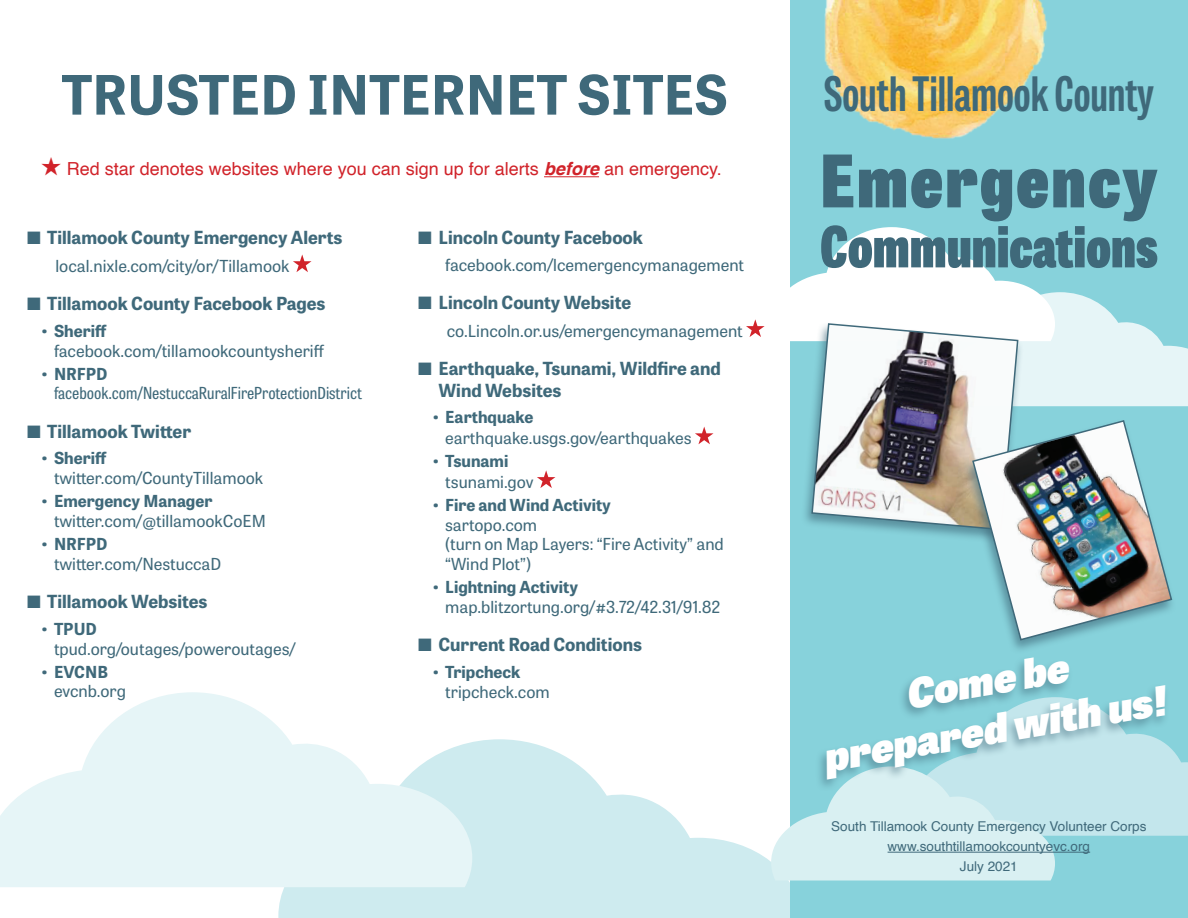
<style>
.page{position:relative;width:1188px;height:918px;background:#fff}
.page>*{position:absolute;margin:0;border:0;box-sizing:border-box;transform-origin:0 0}
.t1{font:800 72px "Tablet Gothic Condensed";letter-spacing:.03em;color:#3f697a;scale:1.08 1}
.t2{font:800 56.25px "Tablet Gothic Condensed";color:#3f697a}
.t3{font:700 54px "Tablet Gothic";color:#3f697a}
.t4{font:700 47.25px "Tablet Gothic Compressed";color:#3f697a}
.t5{font:italic 800 40.5px "Tablet Gothic";color:#fff}
.t6{font:700 18px/21.6px "Tablet Gothic";color:#3f697a}
.t7{font:18px "Helvetica";color:#d1232a}
.List{font:16.5px/19.8px "Tablet Gothic";color:#3f697a}
.t8{font:16.5px/19.8px "Tablet Gothic Condensed";color:#3f697a;scale:1.05 1}
.t9{font:13.5px "Helvetica";color:#3f697a}
.s1{font-weight:700;font-style:italic}
.s2{font-weight:700}
.s3{font-family:"Tablet Gothic";font-weight:700}
</style>
<div class="page">
<svg style="left:278px;top:739px;width:512px;height:179px;fill:#ceebef"></svg>
<svg style="left:0;top:692px;width:472px;height:195px;fill:#e6f5f7"></svg>
<div style="left:790px;top:0;width:398px;height:918px;background:#87d2db"></div>
<svg style="left:771px;top:739px;width:417px;height:141px"></svg>
<div style="left:801px;top:322px;width:222px;height:222px;background:#3f697a;opacity:.62"></div>
<svg style="left:790px;top:227px;width:398px;height:304px"></svg>
<div style="left:962px;top:419px;width:215px;height:235px;background:#3f697a;opacity:.62"></div>
<img style="left:971px;top:419px;width:202px;height:223px">
<img style="left:824px;top:0;width:223px;height:139px">
<hr style="left:888px;top:852px;width:202px;height:1px;background:#3f697a">
<div style="left:815px;top:656px;width:355px;height:136px;background:#3f697a;opacity:.5"></div>
<hr style="left:544px;top:176px;width:55px;height:1px;background:#d1232a">
<svg style="left:293px;top:254px;width:19px;height:18px"></svg>
<svg style="left:746px;top:319px;width:19px;height:18px"></svg>
<svg style="left:695px;top:427px;width:19px;height:17px"></svg>
<svg style="left:537px;top:470px;width:18px;height:18px"></svg>
<p class="t3" style="left:62px;top:57px;width:668px">TRUSTED INTERNET SITES</p>
<p class="t7" style="left:41px;top:155px;width:682px">★ Red star denotes websites where you can sign up for alerts <span class="s1">before</span> an emergency.</p>
<p class="t6" style="left:27px;top:226px;width:317px">■ Tillamook County Emergency Alerts</p>
<p class="List" style="left:55px;top:255px;width:236px">local.nixle.com/city/or/Tillamook</p>
<p class="t6" style="left:27px;top:292px;width:300px">■ Tillamook County Facebook Pages</p>
<p class="List" style="left:54px;top:320px;width:272px;text-indent:-14px"><span class="s2">• Sheriff </span>facebook.com/tillamookcountysheriff</p>
<p class="t8" style="left:54px;top:363px;width:295px;text-indent:-14px"><span class="s3">• NRFPD </span>facebook.com/NestuccaRuralFireProtectionDistrict</p>
<p class="t6" style="left:27px;top:420px;width:166px">■ Tillamook Twitter</p>
<p class="List" style="left:54px;top:448px;width:211px;text-indent:-14px"><span class="s2">• Sheriff </span>twitter.com/CountyTillamook</p>
<p class="List" style="left:54px;top:491px;width:213px;text-indent:-14px"><span class="s2">• Emergency Manager </span>twitter.com/@tillamookCoEM</p>
<p class="List" style="left:54px;top:533px;width:169px;text-indent:-14px"><span class="s2">• NRFPD </span>twitter.com/NestuccaD</p>
<p class="t6" style="left:27px;top:590px;width:182px">■ Tillamook Websites</p>
<p class="List" style="left:54px;top:618px;width:243px;text-indent:-14px"><span class="s2">• TPUD </span>tpud.org/outages/poweroutages/</p>
<p class="List" style="left:54px;top:661px;width:73px;text-indent:-14px"><span class="s2">• EVCNB </span>evcnb.org</p>
<p class="t6" style="left:418px;top:226px;width:226px">■ Lincoln County Facebook</p>
<p class="List" style="left:445px;top:254px;width:301px">facebook.com/lcemergencymanagement</p>
<p class="t6" style="left:418px;top:291px;width:214px">■ Lincoln County Website</p>
<p class="List" style="left:447px;top:320px;width:298px">co.Lincoln.or.us/emergencymanagement</p>
<p class="t6" style="left:438px;top:357px;width:284px;text-indent:-20px">■ Earthquake, Tsunami, Wildfire and<br>Wind Websites</p>
<p class="List" style="left:445px;top:406px;width:248px;line-height:20.7px;text-indent:-14px"><span class="s2">• Earthquake </span>earthquake.usgs.gov/earthquakes</p>
<p class="List" style="left:445px;top:450px;width:90px;line-height:20.7px;text-indent:-14px"><span class="s2">• Tsunami </span>tsunami.gov</p>
<p class="List" style="left:445px;top:494px;width:280px;text-indent:-14px"><span class="s2">• Fire and Wind Activity<br></span>sartopo.com<br>(turn on Map Layers: “Fire Activity” and “Wind Plot”)</p>
<p class="List" style="left:445px;top:577px;width:277px;text-indent:-14px"><span class="s2">• Lightning Activity </span>map.blitzortung.org/#3.72/42.31/91.82</p>
<p class="t6" style="left:418px;top:633px;width:225px">■ Current Road Conditions</p>
<p class="List" style="left:445px;top:661px;width:106px;text-indent:-14px"><span class="s2">• Tripcheck </span>tripcheck.com</p>
<p class="t4" style="left:824px;top:61px;width:331px">South Tillamook County</p>
<p class="t1" style="left:821px;top:128px;width:312px">Emergency</p>
<p class="t2" style="left:820px;top:206px;width:339px">Communications</p>
<p class="t5" style="left:902px;top:664px;width:165px;rotate:-10deg">Come be</p>
<p class="t5" style="left:820px;top:728px;width:349px;rotate:-10deg">prepared with us!</p>
<p class="t9" style="left:831px;top:816px;width:317px">South Tillamook County Emergency Volunteer Corps</p>
<p class="t9" style="left:888px;top:836px;width:204px">www.southtillamookcountyevc.org</p>
<p class="t9" style="left:960px;top:856px;width:59px">July 2021</p>
</div>
